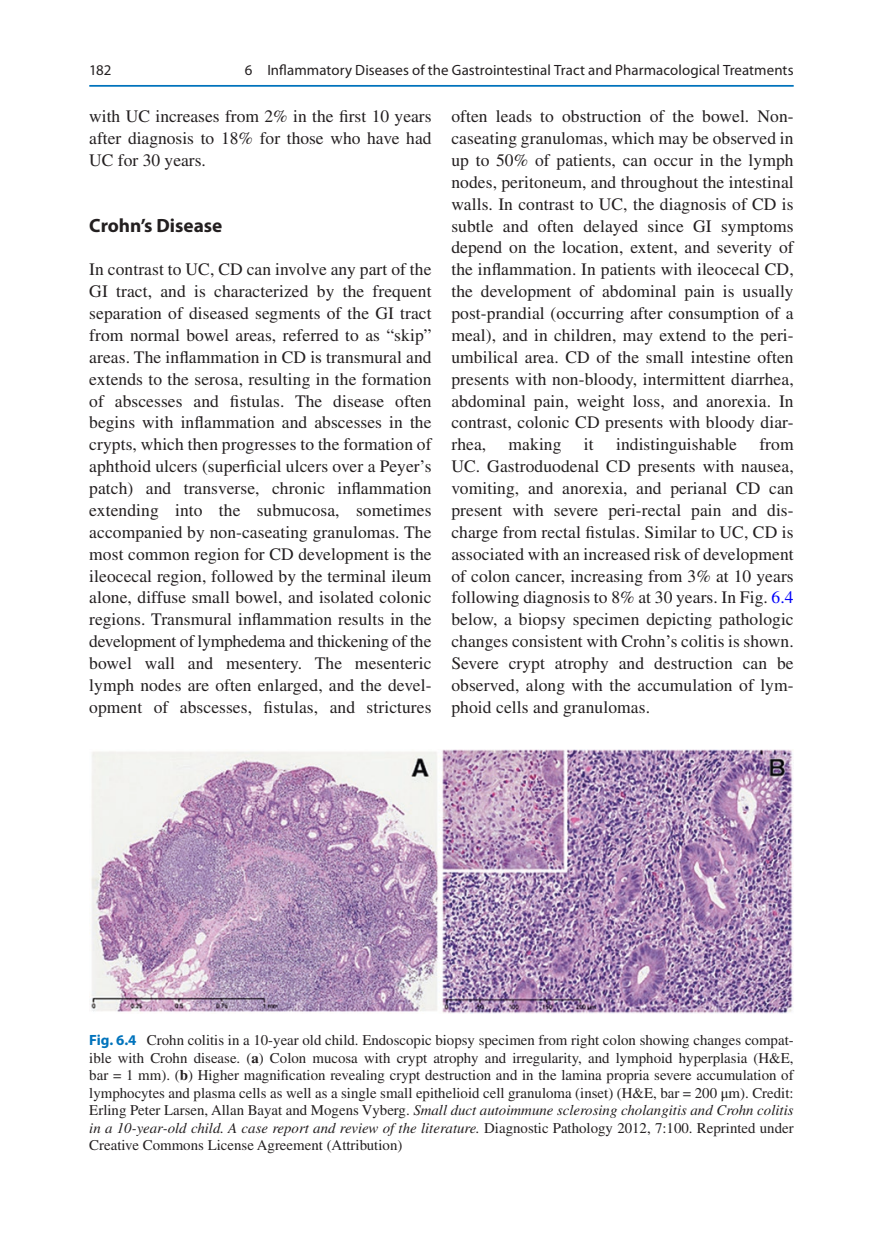
<style>
.page{position:relative;width:883px;height:1260px;background:#fff}
.page>*{position:absolute;margin:0;border:0;box-sizing:border-box;transform-origin:0 0}
.t1{font:700 19.25px "Jlsyfd Myriad Pro";color:#231f20}
.t2{font:17.5px/21.9px "Sbpryp Times LT Std";letter-spacing:.005em;color:#231f20;text-align:justify}
.t3{font:14.88px/17.5px "Sbpryp Times LT Std";color:#231f20;text-align:justify}
.t4{font:italic 14.88px/17.5px "Wbjpvg Times LT Std";color:#231f20}
.t5{font:14.88px "Cxcxkm Myriad Pro";letter-spacing:.005em;color:#231f20}
.t6{font:14.88px "Ghlkmn Myriad Pro";color:#231f20}
.s1{color:#0000fa}
.s2{font-family:"Jlsyfd Myriad Pro";font-weight:700;color:#0073bc}
.s3{font-family:"Ydyscc Times LT Std";font-weight:700}
.s4{font-family:"Hwdggx STIX General"}
.s5{font-family:"Sbpryp Times LT Std";font-style:normal}
</style>
<div class="page">
<img style="left:91px;top:749px;width:702px;height:265px">
<hr style="left:89px;top:85px;width:705px;height:2px;background:#0073bc">
<p class="t5" style="left:245px;top:61px;width:550px">6 Inflammatory Diseases of the Gastrointestinal Tract and Pharmacological Treatments</p>
<p class="t6" style="left:89px;top:61px;width:24px">182</p>
<p class="t2" style="left:89px;top:105px;width:344px">with UC increases from 2% in the first 10 years after diagnosis to 18% for those who have had UC for 30 years.</p>
<p class="t2" style="left:451px;top:105px;width:344px">often leads to obstruction of the bowel. Non&shy;caseating granulomas, which may be observed in up to 50% of patients, can occur in the lymph nodes, peritoneum, and throughout the intestinal walls. In contrast to UC, the diagnosis of CD is subtle and often delayed since GI symptoms depend on the location, extent, and severity of the inflammation. In patients with ileocecal CD, the development of abdominal pain is usually post-prandial (occurring after consumption of a meal), and in children, may extend to the peri&shy;umbilical area. CD of the small intestine often presents with non-bloody, intermittent diarrhea, abdominal pain, weight loss, and anorexia. In contrast, colonic CD presents with bloody diar&shy;rhea,</p>
<p class="t1" style="left:89px;top:213px;width:135px">Crohn’s Disease</p>
<p class="t2" style="left:89px;top:258px;width:344px">In contrast to UC, CD can involve any part of the GI tract, and is characterized by the frequent separation of diseased segments of the GI tract from normal bowel areas, referred to as “skip” areas. The inflammation in CD is transmural and extends to the serosa, resulting in the formation of abscesses and fistulas. The disease often begins with inflammation and abscesses in the crypts, which then progresses to the formation of aphthoid ulcers (superficial ulcers over a Peyer’s patch) and transverse, chronic inflammation extending into the submucosa, sometimes accompanied by non-caseating granulomas. The most common region for CD development is the ileocecal region, followed by the terminal ileum alone, diffuse small bowel, and isolated colonic regions. Transmural inflammation results in the development of lymphedema and thickening of the bowel wall and mesentery. The mesenteric lymph nodes are often enlarged, and the devel&shy;opment of abscesses, fistulas, and strictures</p>
<p class="t2" style="left:451px;top:433px;width:344px;text-indent:308px">from UC. Gastroduodenal CD presents with nausea, vomiting, and anorexia, and perianal CD can present with severe peri-rectal pain and dis&shy;charge from rectal fistulas. Similar to UC, CD is associated with an increased risk of development of colon cancer, increasing from 3% at 10 years following diagnosis to 8% at 30 years. In Fig. <span class="s1">6.4 </span>below, a biopsy specimen depicting pathologic changes consistent with Crohn’s colitis is shown.<br>Severe crypt atrophy and destruction can be observed, along with the accumulation of lym&shy;phoid cells and granulomas.</p>
<p class="t2" style="left:509px;top:433px;width:54px">making</p>
<p class="t2" style="left:584px;top:433px;width:11px">it</p>
<p class="t2" style="left:616px;top:433px;width:122px">indistinguishable</p>
<p class="t3" style="left:89px;top:1031px;width:706px"><span class="s2">Fig. 6.4</span> Crohn colitis in a 10-year old child. Endoscopic biopsy specimen from right colon showing changes compat&shy;ible with Crohn disease. (<span class="s3">a</span>) Colon mucosa with crypt atrophy and irregularity, and lymphoid hyperplasia (H&amp;E, bar = 1 mm). (<span class="s3">b</span>) Higher magnification revealing crypt destruction and in the lamina propria severe accumulation of lymphocytes and plasma cells as well as a single small epithelioid cell granuloma (inset) (H&amp;E, bar = 200 <span class="s4">μ</span>m). Credit:</p>
<p class="t4" style="left:89px;top:1102px;width:706px"><span class="s5">Erling Peter Larsen, Allan Bayat and Mogens Vyberg.</span> Small duct autoimmune sclerosing cholangitis and Crohn colitis in a 10-year-old child. A case report and review of the literature. <span class="s5">Diagnostic Pathology 2012, 7:100. Reprinted under</span></p>
<p class="t3" style="left:89px;top:1136px;width:315px">Creative Commons License Agreement (Attribution)</p>
</div>
